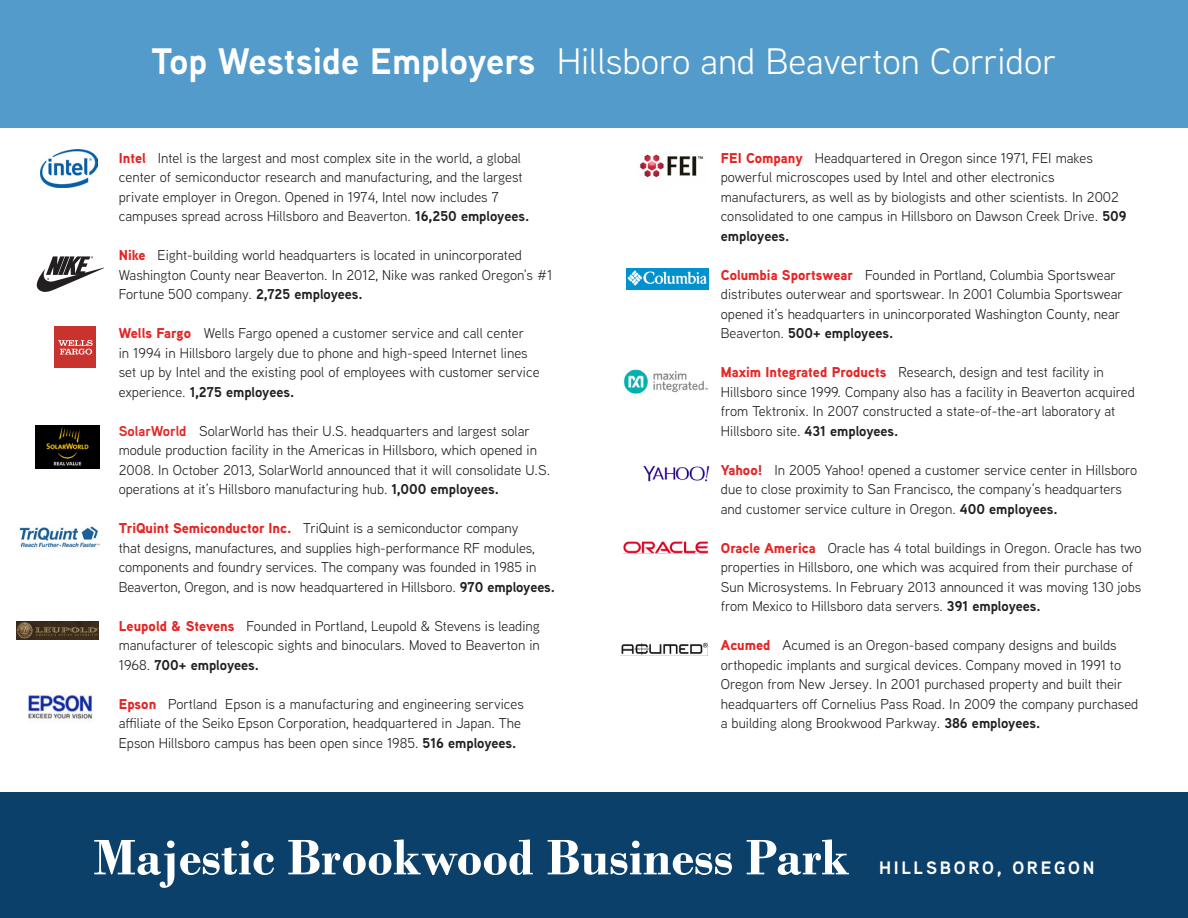
<style>
.page{position:relative;width:1188px;height:918px;background:#fff}
.page>*{position:absolute;margin:0;border:0;box-sizing:border-box;transform-origin:0 0}
.t1{font:700 52.5px "Bodoni";color:#fff}
.t2{font:36.75px "Aaux Next";color:#fff}
.t3{font:700 18px "Aaux Next";letter-spacing:.15em;color:#fff}
.t4{font:14.25px/19.5px "Aaux Next";color:#231f20}
.s1{font-weight:700}
.s2{font-weight:900;color:#e42625}
.s3{font-weight:700;color:#e42625}
</style>
<div class="page">
<div style="left:0;top:792px;width:1188px;height:126px;background:#0b406a"></div>
<div style="left:55px;top:327px;width:41px;height:41px;background:#c8342d"></div>
<svg style="left:58px;top:340px;width:35px;height:15px"></svg>
<img style="left:36px;top:425px;width:63px;height:43px">
<img style="left:40px;top:150px;width:57px;height:37px">
<img style="left:19px;top:526px;width:81px;height:22px">
<img style="left:28px;top:695px;width:65px;height:24px">
<img style="left:639px;top:154px;width:65px;height:24px">
<img style="left:623px;top:369px;width:85px;height:25px">
<img style="left:643px;top:465px;width:67px;height:17px">
<img style="left:621px;top:643px;width:87px;height:13px">
<img style="left:623px;top:541px;width:85px;height:13px">
<svg style="left:36px;top:256px;width:68px;height:36px"></svg>
<img style="left:16px;top:621px;width:83px;height:18px">
<img style="left:627px;top:268px;width:82px;height:21px">
<div style="left:0;top:0;width:1188px;height:128px;background:#539bca"></div>
<p class="t2" style="left:151px;top:37px;width:907px"><span class="s1">Top Westside Employers</span> Hillsboro and Beaverton Corridor</p>
<p class="t4" style="left:119px;top:148px;width:412px"><span class="s2">Intel</span> Intel is the largest and most complex site in the world, a global center of semiconductor research and manufacturing, and the largest private employer in Oregon. Opened in 1974, Intel now includes 7 campuses spread across Hillsboro and Beaverton. <span class="s1">16,250 employees.</span></p>
<p class="t4" style="left:119px;top:245px;width:435px"><span class="s2">Nike</span> Eight-building world headquarters is located in unincorporated<br>Washington County near Beaverton. In 2012, Nike was ranked Oregon’s #1<br>Fortune 500 company. <span class="s1">2,725 employees.</span></p>
<p class="t4" style="left:119px;top:323px;width:422px"><span class="s2">Wells Fargo</span> Wells Fargo opened a customer service and call center<br>in 1994 in Hillsboro largely due to phone and high-speed Internet lines set up by Intel and the existing pool of employees with customer service experience. <span class="s1">1,275 employees.</span></p>
<p class="t4" style="left:119px;top:421px;width:433px"><span class="s3">SolarWorld</span> SolarWorld has their U.S. headquarters and largest solar module production facility in the Americas in Hillsboro, which opened in 2008. In October 2013, SolarWorld announced that it will consolidate U.S. operations at it’s Hillsboro manufacturing hub. <span class="s1">1,000 employees.</span></p>
<p class="t4" style="left:119px;top:518px;width:438px"><span class="s2">TriQuint Semiconductor Inc.</span> TriQuint is a semiconductor company<br>that designs, manufactures, and supplies high-performance RF modules, components and foundry services. The company was founded in 1985 in Beaverton, Oregon, and is now headquartered in Hillsboro. <span class="s1">970 employees.</span></p>
<p class="t4" style="left:119px;top:616px;width:423px;text-align:justify"><span class="s2">Leupold &amp; Stevens</span> Founded in Portland, Leupold &amp; Stevens is leading manufacturer of telescopic sights and binoculars. Moved to Beaverton in 1968. <span class="s1">700+ employees.</span></p>
<p class="t4" style="left:119px;top:694px;width:407px"><span class="s2">Epson</span> Portland Epson is a manufacturing and engineering services affiliate of the Seiko Epson Corporation, headquartered in Japan. The<br>Epson Hillsboro campus has been open since 1985. <span class="s1">516 employees.</span></p>
<p class="t4" style="left:721px;top:148px;width:407px"><span class="s2">FEI Company</span> Headquartered in Oregon since 1971, FEI makes powerful microscopes used by Intel and other electronics manufacturers, as well as by biologists and other scientists. In 2002 consolidated to one campus in Hillsboro on Dawson Creek Drive. <span class="s1">509 employees.</span></p>
<p class="t4" style="left:721px;top:265px;width:404px"><span class="s2">Columbia Sportswear</span> Founded in Portland, Columbia Sportswear distributes outerwear and sportswear. In 2001 Columbia Sportswear opened it’s headquarters in unincorporated Washington County, near Beaverton. <span class="s1">500+ employees.</span></p>
<p class="t4" style="left:721px;top:362px;width:416px"><span class="s2">Maxim Integrated Products</span> Research, design and test facility in Hillsboro since 1999. Company also has a facility in Beaverton acquired from Tektronix. In 2007 constructed a state-of-the-art laboratory at Hillsboro site. <span class="s1">431 employees.</span></p>
<p class="t4" style="left:721px;top:460px;width:418px"><span class="s2">Yahoo!</span> In 2005 Yahoo! opened a customer service center in Hillsboro due to close proximity to San Francisco, the company’s headquarters and customer service culture in Oregon. <span class="s1">400 employees.</span></p>
<p class="t4" style="left:721px;top:538px;width:422px"><span class="s2">Oracle America</span> Oracle has 4 total buildings in Oregon. Oracle has two properties in Hillsboro, one which was acquired from their purchase of Sun Microsystems. In February 2013 announced it was moving 130 jobs from Mexico to Hillsboro data servers. <span class="s1">391 employees.</span></p>
<p class="t4" style="left:721px;top:635px;width:419px"><span class="s2">Acumed</span> Acumed is an Oregon-based company designs and builds orthopedic implants and surgical devices. Company moved in 1991 to Oregon from New Jersey. In 2001 purchased property and built their headquarters off Cornelius Pass Road. In 2009 the company purchased a building along Brookwood Parkway. <span class="s1">386 employees.</span></p>
<h1 class="t1" style="left:93px;top:826px;width:758px">Majestic Brookwood Business Park</h1>
<p class="t3" style="left:879px;top:855px;width:217px">HILLSBORO, OREGON</p>
</div>
